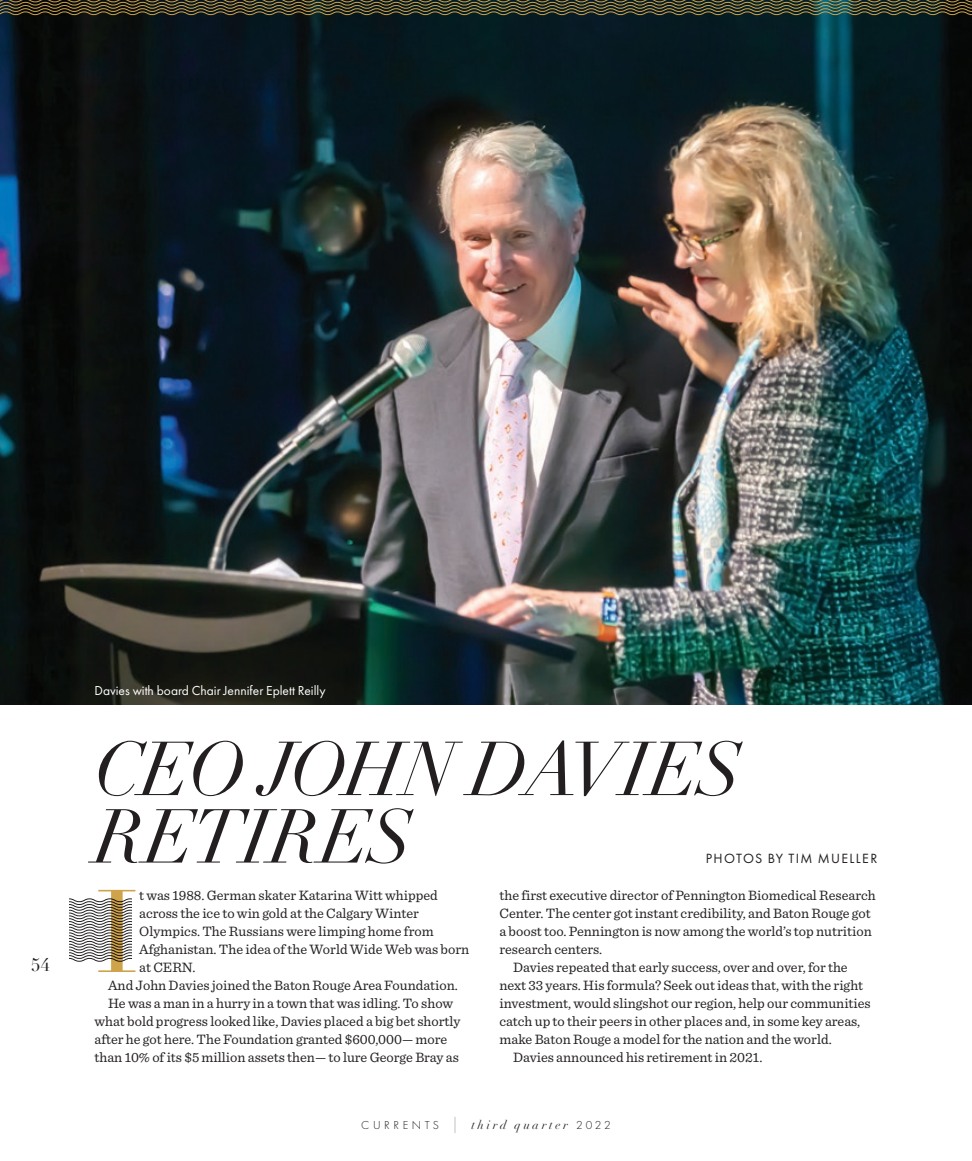
<style>
.page{position:relative;width:972px;height:1161px;background:#fff}
.page>*{position:absolute;margin:0;border:0;box-sizing:border-box;transform-origin:0 0}
.C2020_Drop_Cap{font:115.35px "Didot LT Pro";color:#cea34a}
.C2020_Headline_-_Did{font:italic 75px/67.5px "Didot LT Pro";letter-spacing:-.035em;color:#231f20}
.t1{font:18px "Didot LT Pro";color:#231f20}
.C2020_Body_Copy{font:14.25px/18px "Sentinel";color:#231f20}
.C2020_Drop_Cap-2{font:14.25px/18px "Sentinel";color:#231f20}
.C2020_Byline___Photo{font:13.8px "Futura PT";letter-spacing:.1em;color:#231f20}
.C2020_Cutline{font:13.5px "Futura PT";color:#fff}
.t2{font:300 12px "Futura PT";letter-spacing:.3em;color:#231f20}
.s1{font-family:"Didot LT Pro";font-weight:400;font-size:16.2px}
.s2{font-family:"Didot LT Pro";font-weight:400;font-style:italic}
</style>
<div class="page">
<img style="left:0;top:15px;width:972px;height:690px">
<svg style="left:69px;top:899px;width:63px;height:62px"></svg>
<svg style="left:94px;top:70px;width:28px;height:27px"></svg>
<svg style="left:0;top:0;width:972px;height:15px;background:#46452d"></svg>
<p class="t1" style="left:31px;top:954px;width:20px">54</p>
<p class="C2020_Cutline" style="left:94px;top:682px;width:233px">Davies with board Chair Jennifer Eplett Reilly</p>
<p class="C2020_Headline_-_Did" style="left:94px;top:736px;width:649px">CEO JOHN DAVIES<br>RETIRES</p>
<p class="C2020_Byline___Photo" style="left:706px;top:850px;width:173px">PHOTOS BY TIM MUELLER</p>
<p class="C2020_Drop_Cap" style="left:94px;top:863px;width:46px">I</p>
<p class="C2020_Drop_Cap-2" style="left:139px;top:885px;width:332px">t was 1988. German skater Katarina Witt whipped across the ice to win gold at the Calgary Winter Olympics. The Russians were limping home from Afghanistan. The idea of the World Wide Web was born at CERN.</p>
<p class="C2020_Body_Copy" style="left:108px;top:975px;width:351px">And John Davies joined the Baton Rouge Area Foundation.</p>
<p class="C2020_Body_Copy" style="left:94px;top:993px;width:368px;text-indent:14px">He was a man in a hurry in a town that was idling. To show what bold progress looked like, Davies placed a big bet shortly after he got here. The Foundation granted $600,000— more than 10% of its $5 million assets then— to lure George Bray as</p>
<p class="C2020_Body_Copy" style="left:500px;top:885px;width:378px">the first executive director of Pennington Biomedical Research Center. The center got instant credibility, and Baton Rouge got a boost too. Pennington is now among the world’s top nutrition research centers.</p>
<p class="C2020_Body_Copy" style="left:500px;top:957px;width:373px;text-indent:14px">Davies repeated that early success, over and over, for the next 33 years. His formula? Seek out ideas that, with the right investment, would slingshot our region, help our communities catch up to their peers in other places and, in some key areas, make Baton Rouge a model for the nation and the world.</p>
<p class="C2020_Body_Copy" style="left:513px;top:1047px;width:251px">Davies announced his retirement in 2021.</p>
<p class="t2" style="left:361px;top:1118px;width:251px">CURRENTS <span class="s1">|</span> <span class="s2">third quarter</span> 2022</p>
</div>
